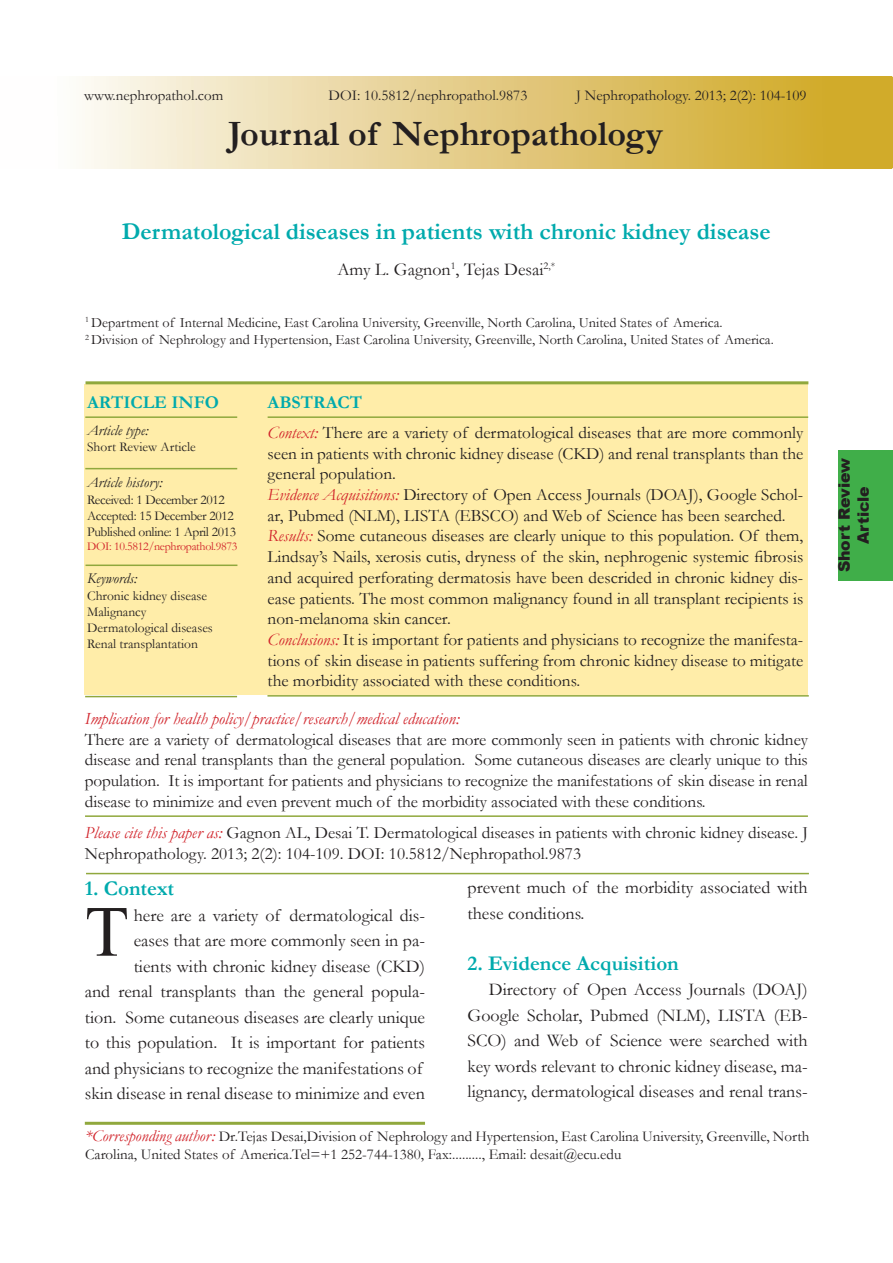
<style>
.page{position:relative;width:893px;height:1263px;background:#fff}
.page>*{position:absolute;margin:0;border:0;box-sizing:border-box;transform-origin:0 0}
.t1{font:72px "Times New Roman";color:#231f20}
.t2{font:700 36px "Garamond";color:#231f20}
.t3{font:700 24px "Garamond";color:#00aaad}
.t4{font:700 21px "Garamond";color:#00aaad}
.t5{font:18px/25.5px "Garamond";color:#231f20;text-align:right}
.t6{font:700 18px "Garamond";color:#00aaad}
.t7{font:17.25px/20.7px "Garamond";color:#231f20}
.t8{font:italic 17.25px "Garamond";color:#d1232a}
.t9{font:900 15.75px/18.9px "Arial";color:#231f20;text-align:center}
.t10{font:15px/18px "Garamond";color:#231f20}
.t11{font:italic 15px "Garamond";color:#231f20}
.t12{font:14.25px/17.1px "Garamond";color:#231f20}
.t13{font:13.5px/16.2px "Garamond";color:#231f20}
.t14{font:13.5px/16.2px "Garamond";letter-spacing:-.025em;color:#231f20}
.t15{font:12px "Garamond";letter-spacing:-.025em;color:#d1232a}
.s1{font-style:italic;color:#d1232a}
.s2{font-style:italic;font-size:16.5px;color:#d1232a}
</style>
<div class="page">
<svg style="left:82px;top:76px;width:811px;height:93px;background:#e4cc84"></svg>
<div style="left:838px;top:450px;width:55px;height:130px;background:#40ae49"></div>
<hr style="left:85px;top:1122px;width:340px;height:3px;background:#90a83d">
<svg style="left:82px;top:77px;width:811px;height:91px;background:#e3cc84"></svg>
<div style="left:85px;top:384px;width:723px;height:311px;background:#ffeda9"></div>
<hr style="left:86px;top:381px;width:722px;height:3px;background:#90a83d">
<hr style="left:85px;top:416px;width:152px;height:2px;background:#90a83d">
<hr style="left:268px;top:416px;width:540px;height:2px;background:#90a83d">
<hr style="left:85px;top:468px;width:152px;height:1px;background:#90a83d">
<hr style="left:267px;top:695px;width:542px;height:2px;background:#90a83d">
<hr style="left:85px;top:696px;width:152px;height:1px;background:#90a83d">
<hr style="left:85px;top:815px;width:723px;height:2px;background:#90a83d">
<hr style="left:86px;top:873px;width:723px;height:1px;background:#90a83d">
<hr style="left:86px;top:564px;width:151px;height:2px;background:#90a83d">
<p class="t10" style="left:84px;top:86px;width:141px">www.nephropathol.com</p>
<p class="t10" style="left:328px;top:86px;width:200px">DOI: 10.5812/nephropathol.9873</p>
<p class="t10" style="left:576px;top:86px;width:232px">J Nephropathology. 2013; 2(2): 104-109</p>
<h2 class="t2" style="left:228px;top:109px;width:436px">Journal of Nephropathology</h2>
<h3 class="t3" style="left:122px;top:215px;width:650px">Dermatological diseases in patients with chronic kidney disease</h3>
<p class="t5" style="left:337px;top:256px;width:219px">Amy L. Gagnon<sup>1</sup>, Tejas Desai<sup>2,*</sup></p>
<p class="t12" style="left:85px;top:314px;width:690px"><sup>1</sup> Department of Internal Medicine, East Carolina University, Greenville, North Carolina, United States of America.<br><sup>2</sup> Division of Nephrology and Hypertension, East Carolina University, Greenville, North Carolina, United States of America.</p>
<p class="t6" style="left:268px;top:390px;width:96px">ABSTRACT</p>
<p class="t7" style="left:268px;top:422px;width:537px"><span class="s1">Context:</span> There are a variety of dermatological diseases that are more commonly seen in patients with chronic kidney disease (CKD) and renal transplants than the general population.<br><span class="s1">Evidence Acquisitions:</span> Directory of Open Access Journals (DOAJ), Google Schol&shy;ar, Pubmed (NLM), LISTA (EBSCO) and Web of Science has been searched.<br><span class="s1">Results:</span> Some cutaneous diseases are clearly unique to this population. Of them, Lindsay’s Nails, xerosis cutis, dryness of the skin, nephrogenic systemic fibrosis and acquired perforating dermatosis have been descrided in chronic kidney dis&shy;ease patients. The most common malignancy found in all transplant recipients is non-melanoma skin cancer.<br><span class="s1">Conclusions:</span> It is important for patients and physicians to recognize the manifesta&shy;tions of skin disease in patients suffering from chronic kidney disease to mitigate the morbidity associated with these conditions.</p>
<p class="t8" style="left:85px;top:707px;width:376px">Implication for health policy/practice/research/medical education:</p>
<p class="t7" style="left:85px;top:728px;width:725px;text-align:justify">There are a variety of dermatological diseases that are more commonly seen in patients with chronic kidney disease and renal transplants than the general population. Some cutaneous diseases are clearly unique to this population. It is important for patients and physicians to recognize the manifestations of skin disease in renal disease to minimize and even prevent much of the morbidity associated with these conditions.</p>
<p class="t7" style="left:85px;top:822px;width:725px"><span class="s1">Please cite this paper as:</span> Gagnon AL, Desai T. Dermatological diseases in patients with chronic kidney disease. J<br>Nephropathology. 2013; 2(2): 104-109. DOI: 10.5812/Nephropathol.9873</p>
<p class="t6" style="left:87px;top:390px;width:134px">ARTICLE INFO</p>
<p class="t11" style="left:87px;top:420px;width:63px">Article type:</p>
<p class="t13" style="left:87px;top:439px;width:110px">Short Review Article</p>
<p class="t11" style="left:87px;top:473px;width:77px">Article history:</p>
<p class="t14" style="left:87px;top:491px;width:150px">Received: 1 December 2012<br>Accepted: 15 December 2012<br>Published online: 1 April 2013</p>
<p class="t15" style="left:87px;top:539px;width:152px">DOI: 10.5812/nephropathol.9873</p>
<p class="t11" style="left:87px;top:569px;width:52px">Keywords:</p>
<p class="t13" style="left:87px;top:587px;width:127px">Chronic kidney disease<br>Malignancy<br>Dermatological diseases<br>Renal transplantation</p>
<p class="t4" style="left:85px;top:874px;width:91px">1. Context</p>
<p class="t5" style="left:85px;top:902px;width:342px">here are a variety of dermatological dis-<br>eases that are more commonly seen in pa-<br>tients with chronic kidney disease (CKD)<br>and renal transplants than the general popula&shy;tion. Some cutaneous diseases are clearly unique to this population. It is important for patients and physicians to recognize the manifestations of skin disease in renal disease to minimize and even</p>
<h1 class="t1" style="left:85px;top:883px;width:45px">T</h1>
<p class="t5" style="left:468px;top:874px;width:342px;text-align:left">prevent much of the morbidity associated with these conditions.</p>
<p class="t4" style="left:468px;top:949px;width:213px">2. Evidence Acquisition</p>
<p class="t5" style="left:468px;top:976px;width:342px;text-align:justify;text-indent:21px">Directory of Open Access Journals (DOAJ)<br>Google Scholar, Pubmed (NLM), LISTA (EB-SCO) and Web of Science were searched with key words relevant to chronic kidney disease, ma&shy;lignancy, dermatological diseases and renal trans-</p>
<p class="t10" style="left:85px;top:1127px;width:726px"><span class="s2">*Corresponding author:</span> Dr.Tejas Desai,Division of Nephrology and Hypertension, East Carolina University, Greenville, North<br>Carolina, United States of America.Tel=+1 252-744-1380, Fax:........., Email: desait@ecu.edu</p>
<p class="t9" style="left:834px;top:572px;width:116px;rotate:-90deg">Short Review<br>Article</p>
</div>
